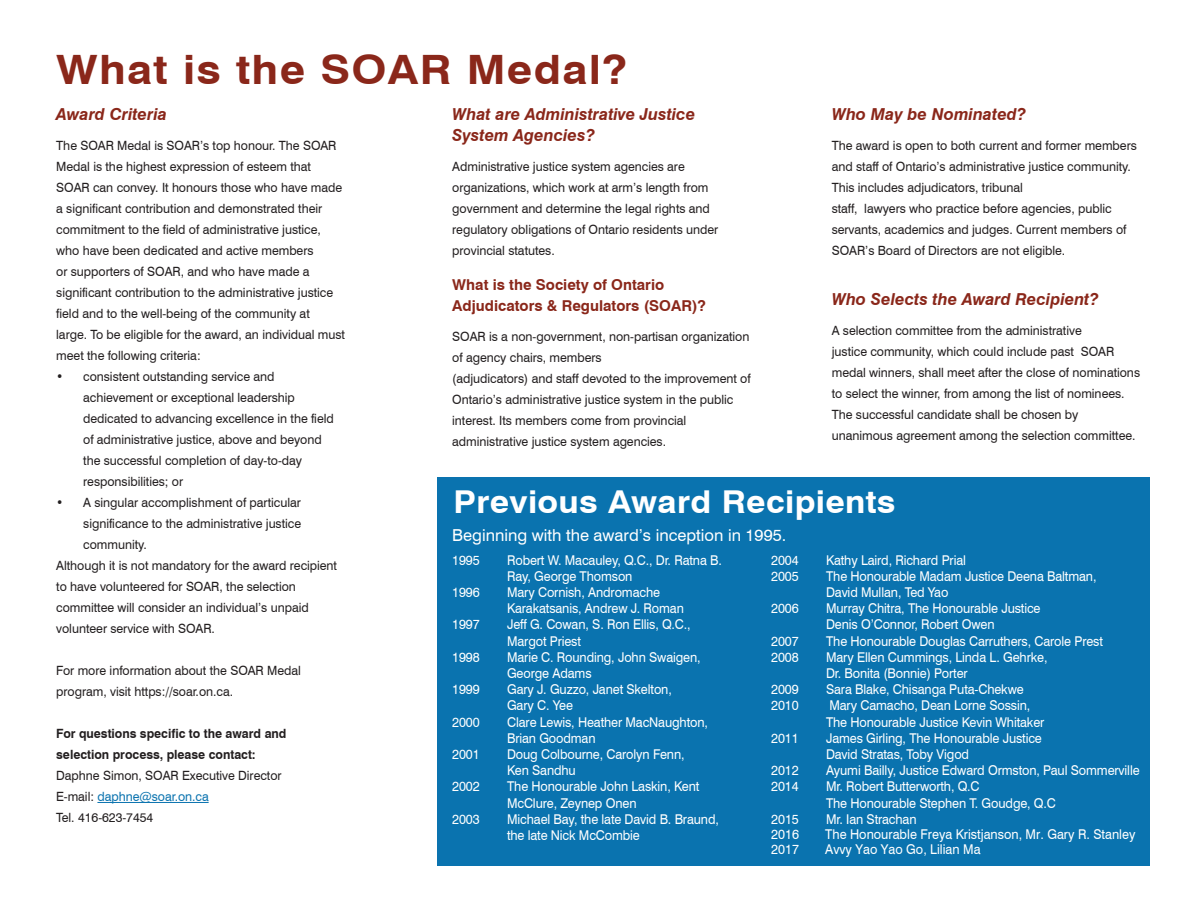
<style>
.page{position:relative;width:1188px;height:918px;background:#fff}
.page>*{position:absolute;margin:0;border:0;box-sizing:border-box;transform-origin:0 0}
.t1{font:700 40.5px "Swiss 721 BT";letter-spacing:.03em;color:#8a271a;scale:1.1 1}
.t2{font:700 31.5px "Swiss 721 BT";letter-spacing:.01em;color:#fff;scale:1.08 1}
.t3{font:italic 700 16.5px/21px "Swiss 721 BT";color:#8a271a}
.t4{font:16.5px "Swiss 721 BT";color:#fff}
.t5{font:700 15px/21px "Swiss 721 BT";color:#8a271a}
.t6{font:13.5px/16.2px "Swiss 721 BT";letter-spacing:-.01em;color:#fff;scale:.94 1}
.t7{font:12.75px/21px "Swiss 721 BT";letter-spacing:-.005em;color:#231f20}
.t8{font:700 12.75px/21px "Swiss 721 BT";color:#231f20}
.s1{color:#0a73af}
</style>
<div class="page">
<div style="left:438px;top:477px;width:712px;height:389px;background:#0a73af"></div>
<hr style="left:97px;top:802px;width:112px;height:1px;background:#0a73af">
<h1 class="t1" style="left:56px;top:45px;width:521px">What is the SOAR Medal?</h1>
<p class="t3" style="left:56px;top:104px;width:112px">Award Criteria</p>
<p class="t7" style="left:56px;top:135px;width:290px">The SOAR Medal is SOAR’s top honour. The SOAR Medal is the highest expression of esteem that SOAR can convey. It honours those who have made a significant contribution and demonstrated their commitment to the field of administrative justice, who have been dedicated and active members<br>or supporters of SOAR, and who have made a significant contribution to the administrative justice field and to the well-being of the community at<br>large. To be eligible for the award, an individual must meet the following criteria:</p>
<p class="t7" style="left:83px;top:366px;width:252px;text-indent:-27px">• consistent outstanding service and achievement or exceptional leadership dedicated to advancing excellence in the field of administrative justice, above and beyond the successful completion of day-to-day responsibilities; or</p>
<p class="t7" style="left:56px;top:492px;width:246px">• A singular accomplishment of particular</p>
<p class="t7" style="left:83px;top:513px;width:219px">significance to the administrative justice</p>
<p class="t7" style="left:83px;top:534px;width:65px">community.</p>
<p class="t7" style="left:56px;top:555px;width:282px">Although it is not mandatory for the award recipient</p>
<p class="t7" style="left:56px;top:576px;width:241px">to have volunteered for SOAR, the selection</p>
<p class="t7" style="left:56px;top:597px;width:254px">committee will consider an individual’s unpaid</p>
<p class="t7" style="left:56px;top:618px;width:160px">volunteer service with SOAR.</p>
<p class="t7" style="left:56px;top:660px;width:246px">For more information about the SOAR Medal program, visit https://soar.on.ca.</p>
<p class="t8" style="left:56px;top:723px;width:232px">For questions specific to the award and selection process, please contact:</p>
<p class="t7" style="left:56px;top:765px;width:227px">Daphne Simon, SOAR Executive Director<br>E-mail: <span class="s1">daphne@soar.on.ca<br></span>Tel. 416-623-7454</p>
<p class="t3" style="left:832px;top:104px;width:196px">Who May be Nominated?</p>
<p class="t7" style="left:832px;top:135px;width:307px">The award is open to both current and former members and staff of Ontario’s administrative justice community.<br>This includes adjudicators, tribunal<br>staff, lawyers who practice before agencies, public servants, academics and judges. Current members of SOAR’s Board of Directors are not eligible.</p>
<p class="t3" style="left:832px;top:288px;width:268px">Who Selects the Award Recipient?</p>
<p class="t7" style="left:832px;top:320px;width:310px">A selection committee from the administrative<br>justice community, which could include past SOAR medal winners, shall meet after the close of nominations to select the winner, from among the list of nominees.<br>The successful candidate shall be chosen by unanimous agreement among the selection committee.</p>
<p class="t3" style="left:452px;top:104px;width:245px">What are Administrative Justice<br>System Agencies?</p>
<p class="t7" style="left:452px;top:156px;width:268px">Administrative justice system agencies are organizations, which work at arm’s length from government and determine the legal rights and regulatory obligations of Ontario residents under provincial statutes.</p>
<p class="t5" style="left:452px;top:274px;width:255px">What is the Society of Ontario<br>Adjudicators &amp; Regulators (SOAR)?</p>
<p class="t7" style="left:452px;top:326px;width:300px">SOAR is a non-government, non-partisan organization of agency chairs, members<br>(adjudicators) and staff devoted to the improvement of Ontario’s administrative justice system in the public interest. Its members come from provincial administrative justice system agencies.</p>
<h2 class="t2" style="left:453px;top:483px;width:411px">Previous Award Recipients</h2>
<p class="t4" style="left:452px;top:525px;width:336px">Beginning with the award’s inception in 1995.</p>
<p class="t6" style="left:452px;top:552px;width:31px">1995</p>
<p class="t6" style="left:507px;top:552px;width:230px">Robert W. Macauley, Q.C., Dr. Ratna B.<br>Ray, George Thomson</p>
<p class="t6" style="left:452px;top:584px;width:31px">1996</p>
<p class="t6" style="left:507px;top:584px;width:190px">Mary Cornish, Andromache<br>Karakatsanis, Andrew J. Roman</p>
<p class="t6" style="left:452px;top:616px;width:31px">1997</p>
<p class="t6" style="left:507px;top:616px;width:197px">Jeff G. Cowan, S. Ron Ellis, Q.C.,<br>Margot Priest</p>
<p class="t6" style="left:452px;top:649px;width:31px">1998</p>
<p class="t6" style="left:507px;top:649px;width:207px">Marie C. Rounding, John Swaigen,<br>George Adams</p>
<p class="t6" style="left:452px;top:681px;width:31px">1999</p>
<p class="t6" style="left:507px;top:681px;width:177px">Gary J. Guzzo, Janet Skelton,<br>Gary C. Yee</p>
<p class="t6" style="left:452px;top:714px;width:31px">2000</p>
<p class="t6" style="left:507px;top:714px;width:215px">Clare Lewis, Heather MacNaughton,<br>Brian Goodman</p>
<p class="t6" style="left:452px;top:746px;width:31px">2001</p>
<p class="t6" style="left:507px;top:746px;width:190px">Doug Colbourne, Carolyn Fenn,<br>Ken Sandhu</p>
<p class="t6" style="left:452px;top:778px;width:31px">2002</p>
<p class="t6" style="left:507px;top:778px;width:206px">The Honourable John Laskin, Kent<br>McClure, Zeynep Onen</p>
<p class="t6" style="left:452px;top:811px;width:31px">2003</p>
<p class="t6" style="left:507px;top:811px;width:227px">Michael Bay, the late David B. Braund, the late Nick McCombie</p>
<p class="t6" style="left:771px;top:552px;width:31px">2004</p>
<p class="t6" style="left:826px;top:552px;width:150px">Kathy Laird, Richard Prial</p>
<p class="t6" style="left:771px;top:568px;width:31px">2005</p>
<p class="t6" style="left:826px;top:568px;width:289px">The Honourable Madam Justice Deena Baltman,<br>David Mullan, Ted Yao</p>
<p class="t6" style="left:771px;top:600px;width:31px">2006</p>
<p class="t6" style="left:826px;top:600px;width:230px">Murray Chitra, The Honourable Justice<br>Denis O’Connor, Robert Owen</p>
<p class="t6" style="left:771px;top:633px;width:31px">2007</p>
<p class="t6" style="left:826px;top:633px;width:296px">The Honourable Douglas Carruthers, Carole Prest</p>
<p class="t6" style="left:771px;top:649px;width:31px">2008</p>
<p class="t6" style="left:826px;top:649px;width:237px">Mary Ellen Cummings, Linda L. Gehrke,<br>Dr. Bonita (Bonnie) Porter</p>
<p class="t6" style="left:771px;top:681px;width:31px">2009</p>
<p class="t6" style="left:826px;top:681px;width:212px">Sara Blake, Chisanga Puta-Chekwe</p>
<p class="t6" style="left:771px;top:697px;width:31px">2010</p>
<p class="t6" style="left:826px;top:697px;width:234px">Mary Camacho, Dean Lorne Sossin,<br>The Honourable Justice Kevin Whitaker</p>
<p class="t6" style="left:771px;top:730px;width:31px">2011</p>
<p class="t6" style="left:826px;top:730px;width:231px">James Girling, The Honourable Justice<br>David Stratas, Toby Vigod</p>
<p class="t6" style="left:771px;top:762px;width:31px">2012</p>
<p class="t6" style="left:826px;top:762px;width:335px">Ayumi Bailly, Justice Edward Ormston, Paul Sommerville</p>
<p class="t6" style="left:771px;top:778px;width:31px">2014</p>
<p class="t6" style="left:826px;top:778px;width:246px">Mr. Robert Butterworth, Q.C<br>The Honourable Stephen T. Goudge, Q.C</p>
<p class="t6" style="left:771px;top:811px;width:31px">2015</p>
<p class="t6" style="left:826px;top:811px;width:98px">Mr. Ian Strachan</p>
<p class="t6" style="left:771px;top:826px;width:31px">2016</p>
<p class="t6" style="left:825px;top:826px;width:332px">The Honourable Freya Kristjanson, Mr. Gary R. Stanley</p>
<p class="t6" style="left:771px;top:841px;width:31px">2017</p>
<p class="t6" style="left:825px;top:841px;width:167px">Avvy Yao Yao Go, Lilian Ma</p>
</div>
